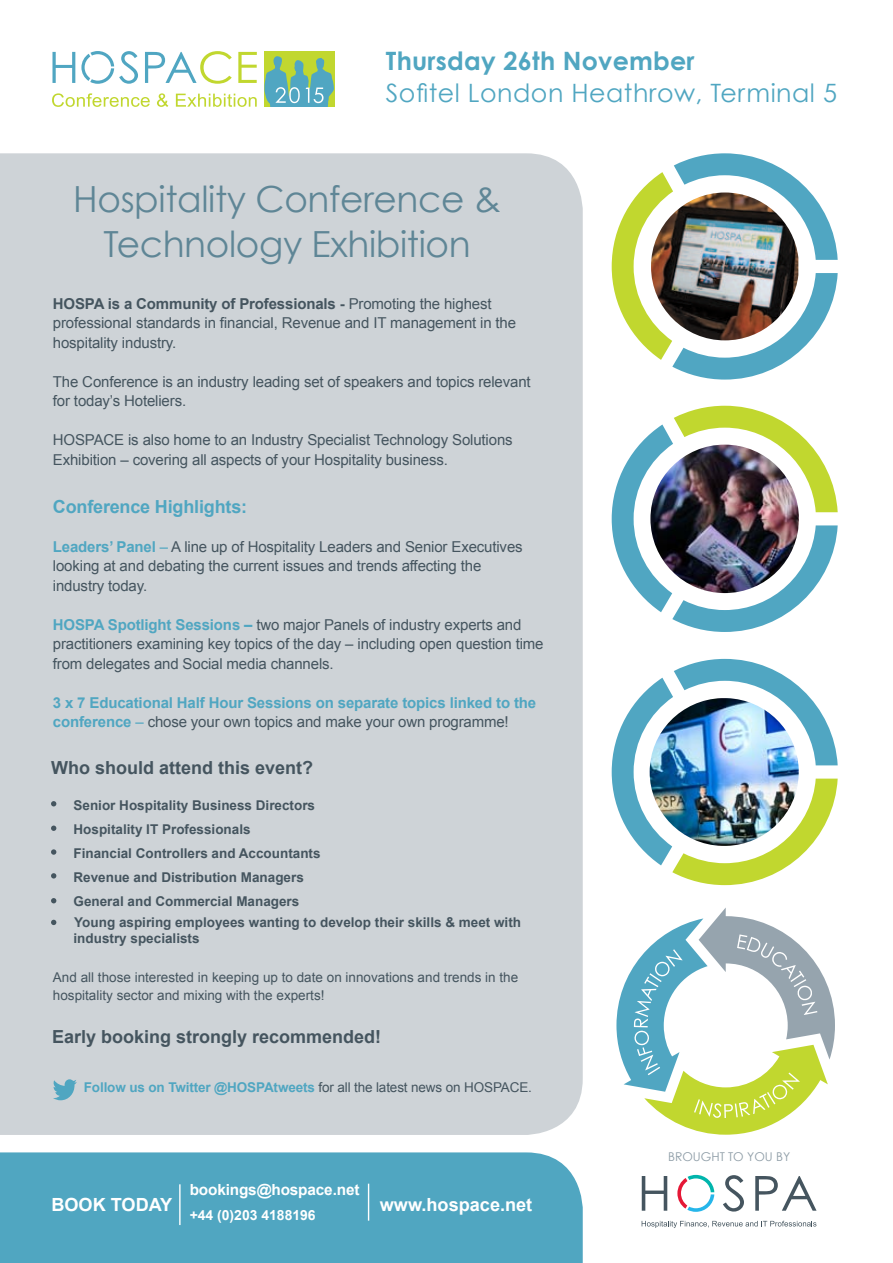
<style>
.page{position:relative;width:893px;height:1263px;background:#fff}
.page>*{position:absolute;margin:0;border:0;box-sizing:border-box;transform-origin:0 0}
.t1{font:36px/45px "Century Gothic";letter-spacing:-.01em;color:#5f8696;text-align:center}
.t2{font:25.35px "Century Gothic";letter-spacing:.02em;color:#50a6c1}
.t3{font:700 25.35px "Century Gothic";letter-spacing:.01em;color:#50a6c1}
.t4{font:700 18.15px "Arial";color:#fff}
.t5{font:700 18px "Arial";color:#45555f}
.t6{font:700 18px "Arial";letter-spacing:-.01em;color:#50a6c1}
.t7{font:700 15.3px "Arial";letter-spacing:-.01em;color:#fff}
.t8{font:15px/19.5px "Arial";letter-spacing:-.01em;color:#45555f}
.t9{font:700 15px/19.5px "Arial";letter-spacing:-.01em;color:#50a6c1}
.t10{font:700 13.95px "Arial";color:#fff}
.t11{font:700 13.5px/24px "Arial";color:#45555f}
.t12{font:13.5px/18px "Arial";color:#45555f}
.t13{font:700 13.5px "Arial";letter-spacing:-.01em;color:#50a6c1}
.t14{font:12.15px "Century Gothic";color:#8d9ca6}
.s1{font-weight:700}
.s2{font-weight:700;color:#50a6c1}
.s3{color:#50a6c1}
.s4{font-weight:400}
.s5{font-weight:400;color:#45555f}
.s6{color:#f4f6f7}
.s7{color:#ced3d7}
</style>
<div class="page">
<div style="left:0;top:153px;width:583px;height:982px;background:#ced3d7"></div>
<div style="left:0;top:1152px;width:583px;height:111px;background:#50a6c1"></div>
<hr style="left:179px;top:1184px;width:2px;height:41px;background:#fff">
<hr style="left:368px;top:1184px;width:1px;height:37px;background:#fff">
<svg style="left:52px;top:93px;width:98px;height:14px"></svg>
<svg style="left:157px;top:93px;width:11px;height:14px"></svg>
<svg style="left:176px;top:94px;width:81px;height:13px"></svg>
<div style="left:264px;top:51px;width:70px;height:56px;background:#c1d72f"></div>
<svg style="left:52px;top:52px;width:23px;height:31px"></svg>
<svg style="left:81px;top:51px;width:57px;height:33px"></svg>
<svg style="left:145px;top:51px;width:87px;height:33px"></svg>
<svg style="left:238px;top:52px;width:19px;height:31px"></svg>
<svg style="left:264px;top:56px;width:70px;height:51px"></svg>
<svg style="left:642px;top:1176px;width:25px;height:35px"></svg>
<svg style="left:723px;top:1175px;width:21px;height:36px"></svg>
<svg style="left:755px;top:1176px;width:61px;height:35px"></svg>
<svg style="left:677px;top:1175px;width:37px;height:37px"></svg>
<svg style="left:642px;top:1221px;width:174px;height:7px"></svg>
<img style="left:612px;top:153px;width:226px;height:227px">
<img style="left:612px;top:406px;width:226px;height:226px">
<img style="left:612px;top:659px;width:226px;height:226px">
<svg style="left:616px;top:908px;width:219px;height:227px"></svg>
<svg style="left:51px;top:801px;width:5px;height:5px"></svg>
<svg style="left:51px;top:825px;width:5px;height:6px"></svg>
<svg style="left:51px;top:873px;width:5px;height:5px"></svg>
<svg style="left:51px;top:898px;width:5px;height:5px"></svg>
<svg style="left:51px;top:849px;width:5px;height:6px"></svg>
<svg style="left:51px;top:920px;width:5px;height:5px"></svg>
<svg style="left:53px;top:1079px;width:24px;height:21px"></svg>
<h2 class="t3" style="left:386px;top:45px;width:310px">Thursday 26th N ovember</h2>
<h2 class="t2" style="left:386px;top:77px;width:453px">Sofitel London Heathrow, Terminal 5</h2>
<h1 class="t1" style="left:73px;top:176px;width:429px">Hospitality Conference &amp;<br>Technology Exhibition</h1>
<p class="t8" style="left:53px;top:294px;width:465px"><span class="s1">HOSPA is a Community of Professionals -</span> Promoting the highest professional standards in financial, Revenue and IT management in the hospitality industry.</p>
<p class="t8" style="left:53px;top:372px;width:479px">The Conference is an industry leading set of speakers and topics relevant for today’s Hoteliers.</p>
<p class="t8" style="left:53px;top:430px;width:461px">HOSPACE is also home to an Industry Specialist Technology Solutions<br>Exhibition – covering all aspects of your Hospitality business.</p>
<p class="t6" style="left:53px;top:494px;width:196px">Conference Highlights:</p>
<p class="t8" style="left:53px;top:537px;width:471px"><span class="s2">Leaders’ Panel</span> <span class="s3">–</span> A line up of Hospitality Leaders and Senior Executives looking at and debating the current issues and trends affecting the industry today.</p>
<p class="t8" style="left:53px;top:615px;width:492px"><span class="s2">HOSPA Spotlight Sessions –</span> two major Panels of industry experts and practitioners examining key topics of the day – including open question time from delegates and Social media channels.</p>
<p class="t9" style="left:53px;top:693px;width:485px">3 x 7 Educational Half Hour Sessions on separate topics linked to the conference <span class="s4">–</span> <span class="s5">chose your own topics and make your own programme!</span></p>
<p class="t5" style="left:51px;top:755px;width:264px">Who should attend this event?</p>
<p class="t11" style="left:74px;top:793px;width:249px">Senior Hospitality Business Directors Hospitality IT Professionals<br>Financial Controllers and Accountants Revenue and Distribution Managers General and Commercial Managers</p>
<p class="t11" style="left:51px;top:914px;width:472px;line-height:16.2px"><span class="s6">•</span> Young aspiring employees wanting to develop their skills &amp; meet with<br><span class="s7">00</span> industry specialists</p>
<p class="t12" style="left:53px;top:968px;width:467px">And all those interested in keeping up to date on innovations and trends in the hospitality sector and mixing with the experts!</p>
<p class="t5" style="left:52px;top:1025px;width:331px">Early booking strongly recommended!</p>
<p class="t13" style="left:84px;top:1078px;width:450px">Follow us on Twitter @HOSPAtweets <span class="s5">for all the latest news on HOSPACE.</span></p>
<p class="t7" style="left:190px;top:1180px;width:171px">bookings@hospace.net</p>
<p class="t10" style="left:190px;top:1206px;width:128px">+44 (0)203 4188196</p>
<p class="t4" style="left:51px;top:1193px;width:122px">BOOK TODAY</p>
<p class="t4" style="left:380px;top:1193px;width:154px">www.hospace.net</p>
<p class="t14" style="left:668px;top:1149px;width:124px">BROUGHT TO YOU BY</p>
</div>
